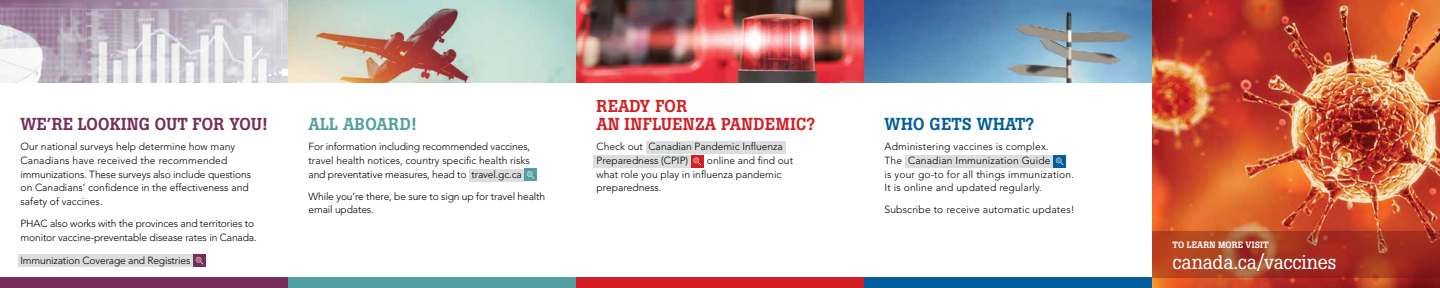
<style>
.page{position:relative;width:1440px;height:288px;background:#fff}
.page>*{position:absolute;margin:0;border:0;box-sizing:border-box;transform-origin:0 0}
.t1{font:19.4px "Boton";letter-spacing:-.005em;color:#fff}
.t2{font:500 17.1px/18.3px "Boton";letter-spacing:.02em;color:#d21f25}
.t3{font:500 17.1px "Boton";letter-spacing:.015em;color:#762e59}
.t4{font:500 17.1px "Boton";letter-spacing:.015em;color:#005d9c}
.t5{font:500 17.1px "Boton";letter-spacing:.01em;color:#529fa0}
.t6{font:300 10.3px/13.7px "Avenir LT Std";color:#000}
.t7{font:500 9.1px "Boton";letter-spacing:.015em;color:#fff}
</style>
<div class="page">
<img style="left:0;top:0;width:1152px;height:82px">
<div style="left:0;top:278px;width:288px;height:10px;background:#762e59"></div>
<div style="left:193px;top:255px;width:13px;height:12px;background:#762e59"></div>
<svg style="left:195px;top:257px;width:8px;height:8px"></svg>
<div style="left:18px;top:255px;width:175px;height:12px;background:#dcddde"></div>
<div style="left:469px;top:169px;width:55px;height:12px;background:#dcddde"></div>
<div style="left:524px;top:169px;width:13px;height:12px;background:#529fa0"></div>
<svg style="left:526px;top:171px;width:8px;height:8px"></svg>
<div style="left:288px;top:278px;width:288px;height:10px;background:#529fa0"></div>
<div style="left:646px;top:141px;width:140px;height:13px;background:#dcddde"></div>
<div style="left:594px;top:155px;width:99px;height:13px;background:#dcddde"></div>
<div style="left:691px;top:155px;width:12px;height:13px;background:#d21f25"></div>
<svg style="left:693px;top:157px;width:8px;height:8px"></svg>
<div style="left:576px;top:278px;width:288px;height:10px;background:#d21f25"></div>
<img style="left:1152px;top:0;width:288px;height:288px">
<svg style="left:1152px;top:231px;width:288px;height:47px;background:#a73821"></svg>
<div style="left:905px;top:155px;width:149px;height:13px;background:#dcddde"></div>
<div style="left:1054px;top:155px;width:12px;height:13px;background:#005d9c"></div>
<svg style="left:1056px;top:157px;width:8px;height:8px"></svg>
<div style="left:864px;top:278px;width:288px;height:10px;background:#005d9c"></div>
<h2 class="t3" style="left:21px;top:114px;width:248px">WE’RE LOOKING OUT FOR YOU!</h2>
<p class="t6" style="left:21px;top:140px;width:232px">Our national surveys help determine how many Canadians have received the recommended immunizations. These surveys also include questions on Canadians’ confidence in the effectiveness and safety of vaccines.</p>
<p class="t6" style="left:21px;top:217px;width:238px">PHAC also works with the provinces and territories to monitor vaccine-preventable disease rates in Canada.</p>
<p class="t6" style="left:20px;top:253px;width:172px">Immunization Coverage and Registries</p>
<h2 class="t5" style="left:309px;top:114px;width:109px">ALL ABOARD!</h2>
<p class="t6" style="left:309px;top:140px;width:223px;text-align:justify">For information including recommended vaccines, travel health notices, country specific health risks and preventative measures, head to travel.gc.ca</p>
<p class="t6" style="left:309px;top:189px;width:238px">While you’re there, be sure to sign up for travel health email updates.</p>
<h2 class="t2" style="left:597px;top:97px;width:220px">READY FOR<br>AN INFLUENZA PANDEMIC?</h2>
<p class="t6" style="left:597px;top:140px;width:188px">Check out Canadian Pandemic Influenza<br>Preparedness (CPIP)</p>
<p class="t6" style="left:597px;top:154px;width:198px;text-indent:110px">online and find out what role you play in influenza pandemic preparedness.</p>
<h2 class="t4" style="left:885px;top:114px;width:151px">WHO GETS WHAT?</h2>
<p class="t6" style="left:885px;top:140px;width:191px">Administering vaccines is complex.<br>The Canadian Immunization Guide<br>is your go‑to for all things immunization.<br>It is online and updated regularly.</p>
<p class="t6" style="left:885px;top:203px;width:192px">Subscribe to receive automatic updates!</p>
<p class="t7" style="left:1173px;top:240px;width:98px">TO LEARN MORE VISIT</p>
<h1 class="t1" style="left:1173px;top:251px;width:165px">canada.ca/vaccines</h1>
</div>
